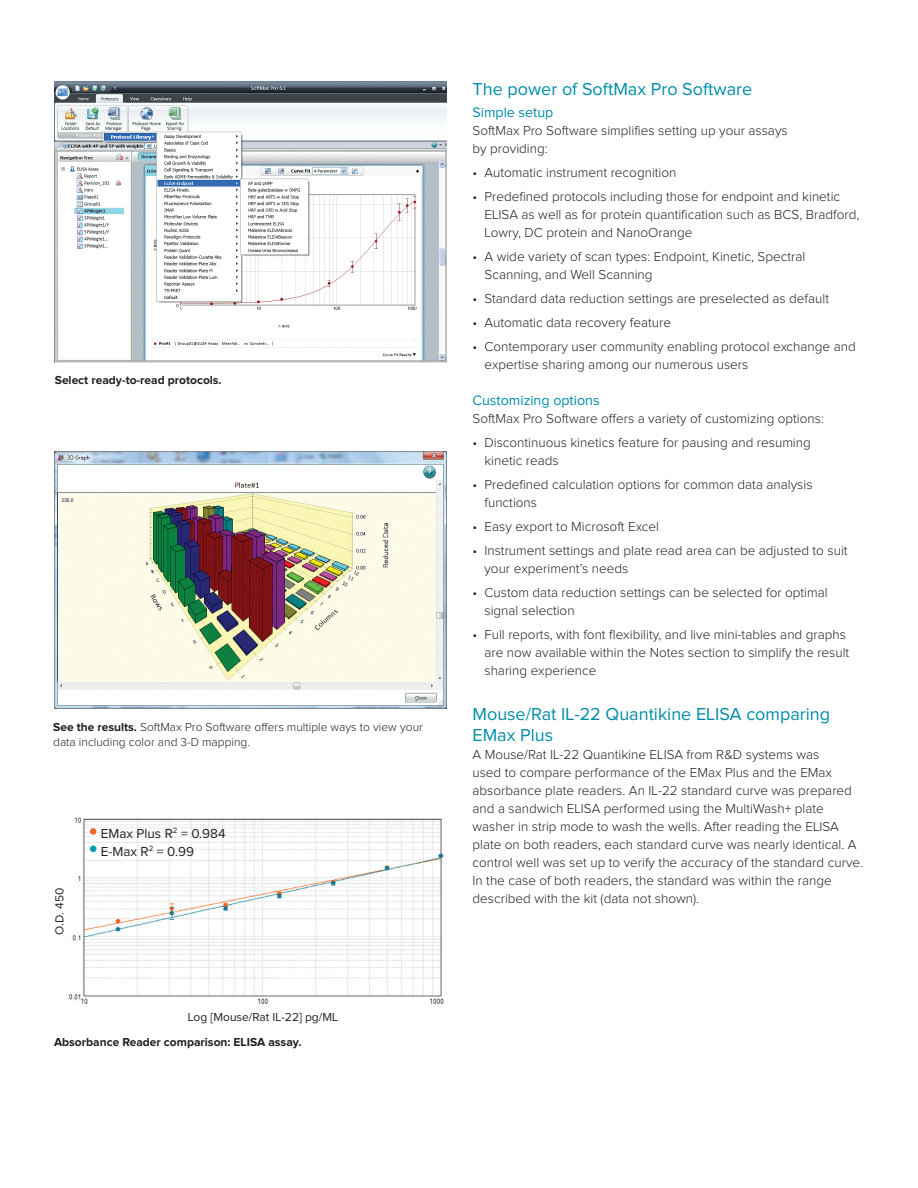
<style>
.page{position:relative;width:918px;height:1188px;background:#fff}
.page>*{position:absolute;margin:0;border:0;box-sizing:border-box;transform-origin:0 0}
.Body_Copy_Heading{font:18px/21.6px "Proxima Nova";color:#008da8}
.Body_Copy_Heading-2{font:14.25px "Proxima Nova";color:#008da8}
.Body_Copy{font:300 13.5px/18px "Proxima Nova";color:#231f20}
.t1{font:13.5px "Proxima Nova";color:#231f20}
.Figure_copy{font:300 12px/15px "Proxima Nova";color:#231f20}
.Figure_copy-2{font:700 12px "Proxima Nova";color:#231f20}
.t2{font:12px "Proxima Nova";color:#231f20}
.s1{font-weight:700}
</style>
<div class="page">
<img style="left:54px;top:81px;width:392px;height:282px">
<img style="left:54px;top:451px;width:392px;height:257px">
<img style="left:68px;top:817px;width:376px;height:187px">
<div style="left:90px;top:828px;width:6px;height:7px;background:#f26621;border-radius:50%"></div>
<svg style="left:90px;top:846px;width:6px;height:6px"></svg>
<p class="Figure_copy-2" style="left:55px;top:374px;width:168px">Select ready-to-read protocols.</p>
<p class="Figure_copy" style="left:53px;top:720px;width:371px"><span class="s1">See the results.</span> SoftMax Pro Software offers multiple ways to view your data including color and 3-D mapping.</p>
<p class="t2" style="left:53px;top:935px;width:48px;rotate:-90deg">O.D. 450</p>
<p class="t1" style="left:101px;top:826px;width:126px">EMax Plus R<sup>2</sup> = 0.984</p>
<p class="t1" style="left:101px;top:844px;width:95px">E-Max R<sup>2</sup> = 0.99</p>
<p class="t2" style="left:188px;top:1010px;width:152px">Log [Mouse/Rat IL-22] pg/ML</p>
<p class="Figure_copy-2" style="left:54px;top:1036px;width:249px">Absorbance Reader comparison: ELISA assay.</p>
<p class="Body_Copy_Heading" style="left:472px;top:78px;width:281px">The power of SoftMax Pro Software</p>
<p class="Body_Copy_Heading-2" style="left:472px;top:104px;width:82px">Simple setup</p>
<p class="Body_Copy" style="left:472px;top:121px;width:317px">SoftMax Pro Software simplifies setting up your assays by providing:</p>
<p class="Body_Copy" style="left:472px;top:163px;width:205px">• Automatic instrument recognition</p>
<p class="Body_Copy" style="left:484px;top:187px;width:376px;text-indent:-12px">• Predefined protocols including those for endpoint and kinetic<br>ELISA as well as for protein quantification such as BCS, Bradford,<br>Lowry, DC protein and NanoOrange</p>
<p class="Body_Copy" style="left:484px;top:247px;width:322px;text-indent:-12px">• A wide variety of scan types: Endpoint, Kinetic, Spectral<br>Scanning, and Well Scanning</p>
<p class="Body_Copy" style="left:472px;top:289px;width:358px">• Standard data reduction settings are preselected as default</p>
<p class="Body_Copy" style="left:472px;top:313px;width:200px">• Automatic data recovery feature</p>
<p class="Body_Copy" style="left:484px;top:337px;width:373px;text-indent:-12px">• Contemporary user community enabling protocol exchange and expertise sharing among our numerous users</p>
<p class="Body_Copy_Heading-2" style="left:472px;top:392px;width:129px">Customizing options</p>
<p class="Body_Copy" style="left:472px;top:409px;width:353px">SoftMax Pro Software offers a variety of customizing options:</p>
<p class="Body_Copy" style="left:484px;top:433px;width:328px;text-indent:-12px">• Discontinuous kinetics feature for pausing and resuming kinetic reads</p>
<p class="Body_Copy" style="left:484px;top:475px;width:330px;text-indent:-12px">• Predefined calculation options for common data analysis functions</p>
<p class="Body_Copy" style="left:472px;top:517px;width:188px">• Easy export to Microsoft Excel</p>
<p class="Body_Copy" style="left:484px;top:541px;width:365px;text-indent:-12px">• Instrument settings and plate read area can be adjusted to suit your experiment’s needs</p>
<p class="Body_Copy" style="left:484px;top:583px;width:345px;text-indent:-12px">• Custom data reduction settings can be selected for optimal signal selection</p>
<p class="Body_Copy" style="left:484px;top:625px;width:366px;text-indent:-12px">• Full reports, with font flexibility, and live mini-tables and graphs are now available within the Notes section to simplify the result sharing experience</p>
<p class="Body_Copy_Heading" style="left:472px;top:703px;width:359px">Mouse/Rat IL-22 Quantikine ELISA comparing<br>EMax Plus</p>
<p class="Body_Copy" style="left:472px;top:746px;width:392px">A Mouse/Rat IL-22 Quantikine ELISA from R&amp;D systems was<br>used to compare performance of the EMax Plus and the EMax absorbance plate readers. An IL-22 standard curve was prepared and a sandwich ELISA performed using the MultiWash+ plate washer in strip mode to wash the wells. After reading the ELISA plate on both readers, each standard curve was nearly identical. A control well was set up to verify the accuracy of the standard curve.<br>In the case of both readers, the standard was within the range described with the kit (data not shown).</p>
</div>
